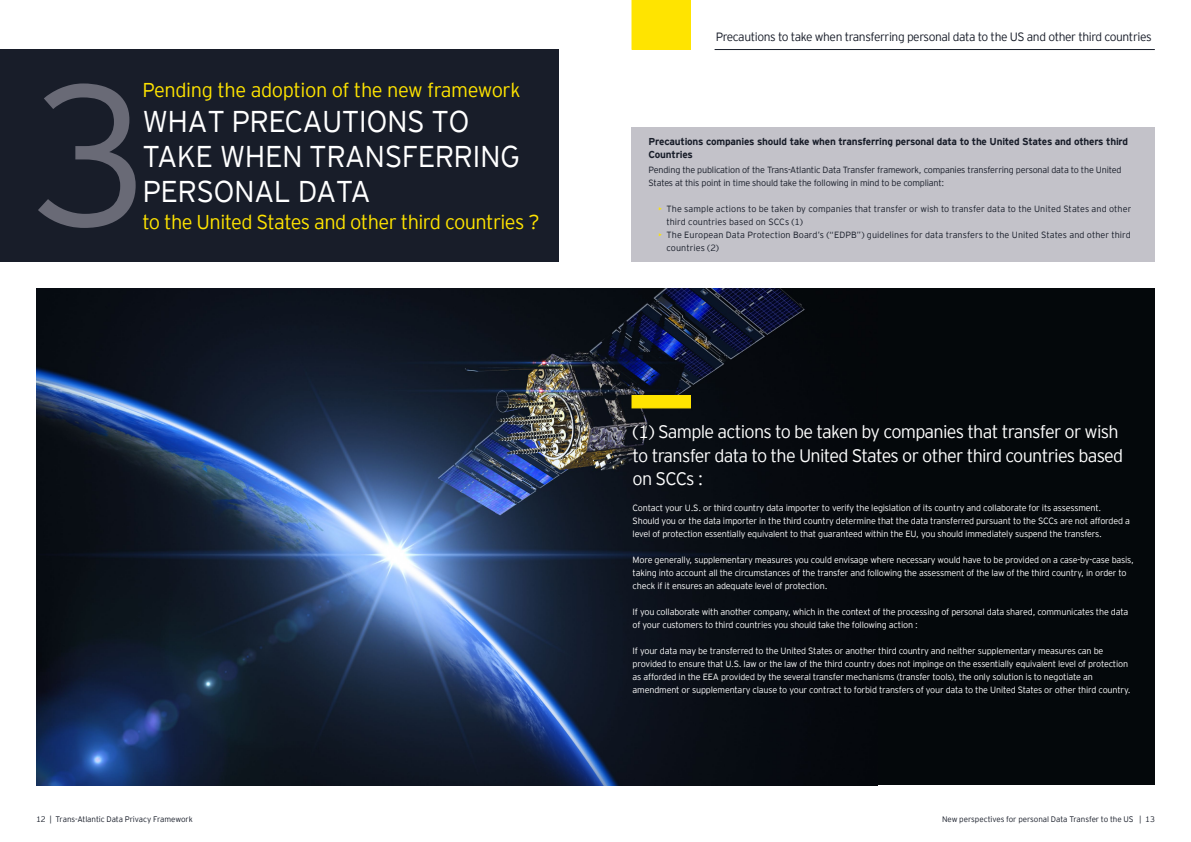
<style>
.page{position:relative;width:1191px;height:842px;background:#fff}
.page>*{position:absolute;margin:0;border:0;box-sizing:border-box;transform-origin:0 0}
.t1{font:300 200px "EY Interstate";color:#696a76}
.t2{font:300 30px/35px "EY Interstate";letter-spacing:-.02em;color:#fff}
.t3{font:300 20px "EY Interstate";letter-spacing:-.03em;color:#ffe400}
.t4{font:300 18px/23.4px "EY Interstate";letter-spacing:-.04em;color:#fff}
.t5{font:300 12px "EY Interstate";letter-spacing:-.035em;color:#181d29}
.t6{font:700 10px/13px "EY Interstate";letter-spacing:-.02em;color:#181d29}
.t7{font:300 9px/13px "EY Interstate";letter-spacing:-.02em;color:#fff}
.t8{font:300 9px/13px "EY Interstate";letter-spacing:-.005em;color:#181d29}
.t9{font:300 8px "EY Interstate";letter-spacing:-.01em;color:#181d29}
.s1{color:#ffe400}
</style>
<div class="page">
<div style="left:866px;top:289px;width:289px;height:496px;background:#04080b"></div>
<img style="left:36px;top:289px;width:830px;height:496px">
<div style="left:631px;top:128px;width:524px;height:134px;background:#c3c2c9"></div>
<div style="left:0;top:49px;width:559px;height:213px;background:#181d29"></div>
<div style="left:632px;top:0;width:58px;height:49px;background:#ffe400"></div>
<div style="left:631px;top:0;width:60px;height:50px;border:1px solid #ffe400"></div>
<hr style="left:714px;top:49px;width:440px;height:1px;background:#181d29">
<div style="left:631px;top:395px;width:60px;height:13px;background:#ffe400"></div>
<h1 class="t1" style="left:29px;top:13px;width:126px">3</h1>
<h3 class="t3" style="left:142px;top:76px;width:379px">Pending the adoption of the new framework</h3>
<h2 class="t2" style="left:142px;top:102px;width:379px">WHAT PRECAUTIONS TO<br>TAKE WHEN TRANSFERRING<br>PERSONAL DATA</h2>
<h3 class="t3" style="left:142px;top:208px;width:398px">to the United States and other third countries ?</h3>
<h3 class="t5" style="left:715px;top:29px;width:437px">Precautions to take when transferring personal data to the US and other third countries</h3>
<p class="t6" style="left:648px;top:134px;width:481px">Precautions companies should take when transferring personal data to the United States and others third<br>Countries</p>
<p class="t8" style="left:648px;top:163px;width:474px">Pending the publication of the Trans-Atlantic Data Transfer framework, companies transferring personal data to the United<br>States at this point in time should take the following in mind to be compliant:</p>
<p class="t8" style="left:666px;top:202px;width:466px;text-indent:-8px"><span class="s1">•</span> The sample actions to be taken by companies that transfer or wish to transfer data to the United States and other third countries based on SCCs (1)</p>
<p class="t8" style="left:666px;top:228px;width:466px;text-indent:-8px"><span class="s1">•</span> The European Data Protection Board’s (“EDPB”) guidelines for data transfers to the United States and other third countries (2)</p>
<h3 class="t4" style="left:632px;top:419px;width:492px">(1) Sample actions to be taken by companies that transfer or wish to transfer data to the United States or other third countries based on SCCs :</h3>
<p class="t7" style="left:632px;top:501px;width:499px">Contact your U.S. or third country data importer to verify the legislation of its country and collaborate for its assessment.<br>Should you or the data importer in the third country determine that the data transferred pursuant to the SCCs are not afforded a level of protection essentially equivalent to that guaranteed within the EU, you should immediately suspend the transfers.</p>
<p class="t7" style="left:632px;top:553px;width:503px">More generally, supplementary measures you could envisage where necessary would have to be provided on a case-by-case basis, taking into account all the circumstances of the transfer and following the assessment of the law of the third country, in order to check if it ensures an adequate level of protection.</p>
<p class="t7" style="left:632px;top:605px;width:497px">If you collaborate with another company, which in the context of the processing of personal data shared, communicates the data of your customers to third countries you should take the following action :</p>
<p class="t7" style="left:632px;top:644px;width:499px">If your data may be transferred to the United States or another third country and neither supplementary measures can be provided to ensure that U.S. law or the law of the third country does not impinge on the essentially equivalent level of protection as afforded in the EEA provided by the several transfer mechanisms (transfer tools), the only solution is to negotiate an amendment or supplementary clause to your contract to forbid transfers of your data to the United States or other third country.</p>
<p class="t9" style="left:36px;top:813px;width:158px">12 | Trans-Atlantic Data Privacy Framework</p>
<p class="t9" style="left:942px;top:813px;width:214px">New perspectives for personal Data Transfer to the US | 13</p>
</div>
